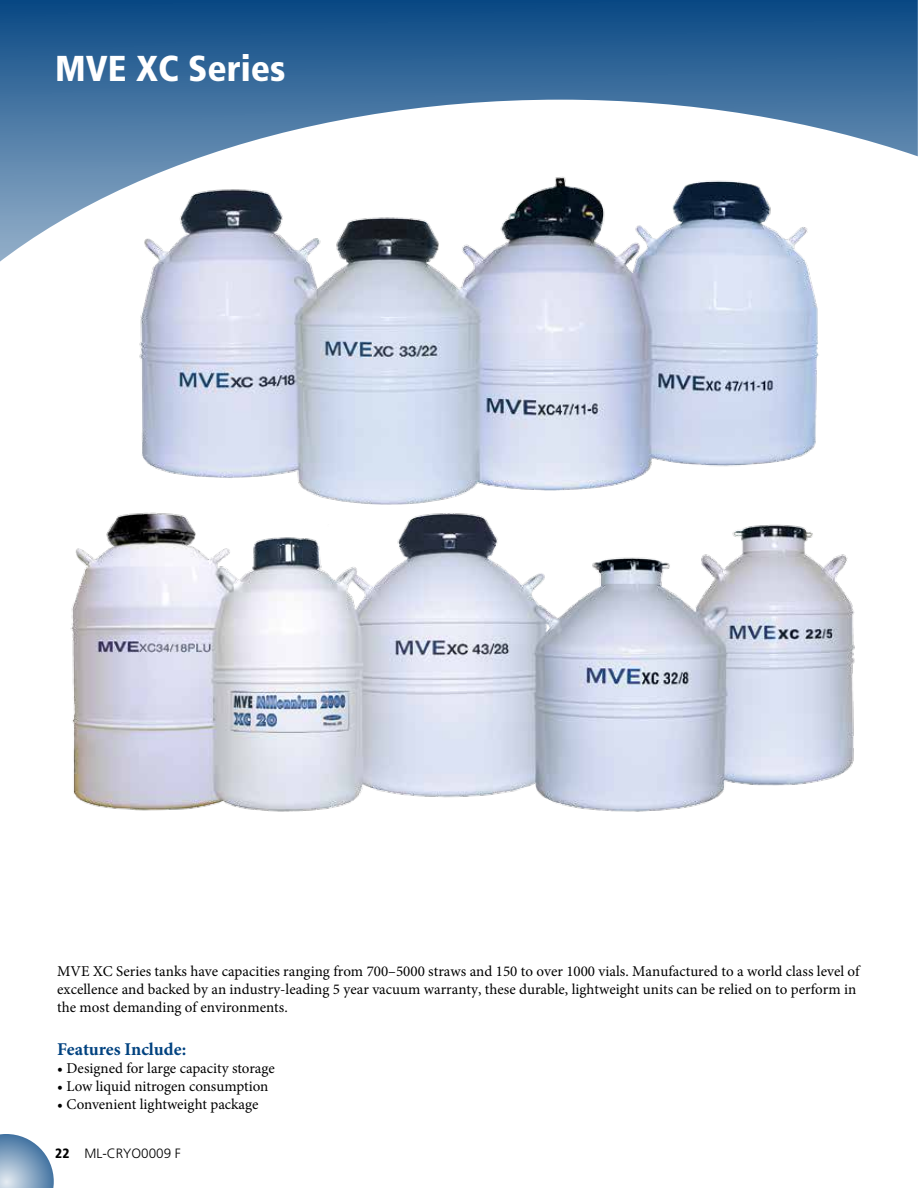
<style>
.page{position:relative;width:918px;height:1188px;background:#fff}
.page>*{position:absolute;margin:0;border:0;box-sizing:border-box;transform-origin:0 0}
.t1{font:900 condensed 36px "Frutiger";color:#fff}
.t2{font:700 18px "Minion Pro";color:#004280}
.t3{font:15px/18px "Minion Pro";color:#000}
.t4{font:300 13.5px "Frutiger";color:#000}
.s1{font-weight:900;font-stretch:condensed}
</style>
<div class="page">
<svg style="left:0;top:0;width:918px;height:262px"></svg>
<svg style="left:0;top:1134px;width:54px;height:54px"></svg>
<img style="left:62px;top:169px;width:838px;height:643px">
<h1 class="t1" style="left:55px;top:47px;width:232px">MVE XC Series</h1>
<p class="t3" style="left:57px;top:962px;width:804px">MVE XC Series tanks have capacities ranging from 700–5000 straws and 150 to over 1000 vials. Manufactured to a world class level of excellence and backed by an industry-leading 5 year vacuum warranty, these durable, lightweight units can be relied on to perform in the most demanding of environments.</p>
<p class="t2" style="left:57px;top:1036px;width:131px">Features Include:</p>
<p class="t3" style="left:57px;top:1059px;width:219px">• Designed for large capacity storage</p>
<p class="t3" style="left:57px;top:1077px;width:213px">• Low liquid nitrogen consumption</p>
<p class="t3" style="left:57px;top:1095px;width:203px">• Convenient lightweight package</p>
<p class="t4" style="left:55px;top:1146px;width:127px"><span class="s1">22</span> ML-CRYO0009 F</p>
</div>
